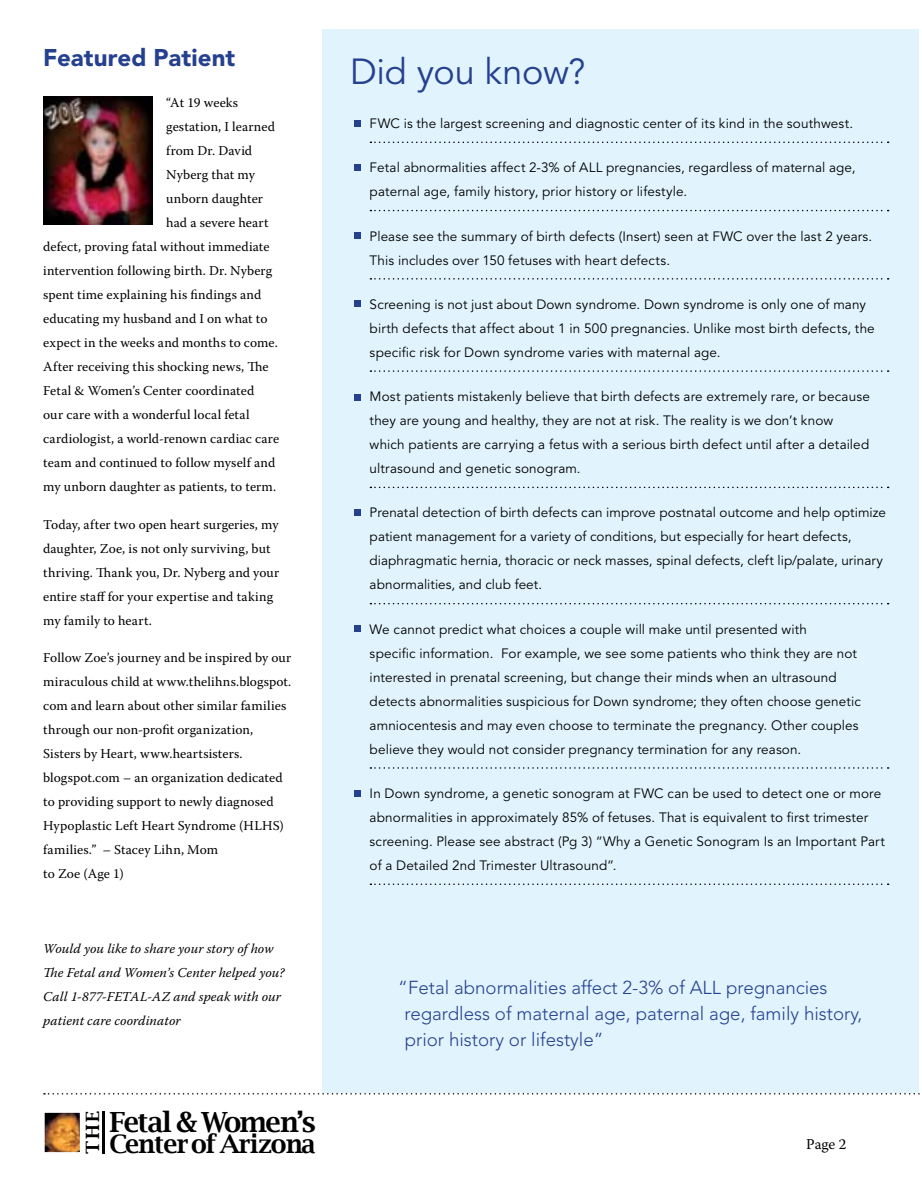
<style>
.page{position:relative;width:922px;height:1185px;background:#fff}
.page>*{position:absolute;margin:0;border:0;box-sizing:border-box;transform-origin:0 0}
.t1{font:36px "Avenir";letter-spacing:-.01em;color:#25408f}
.t2{font:600 27.9px "Lucida Bright";letter-spacing:-.05em;color:#000}
.t3{font:600 25.35px "Lucida Bright";letter-spacing:-.04em;color:#000}
.t4{font:900 24px "Avenir";color:#25408f}
.t5{font:300 18.75px/26.1px "Avenir";color:#25408f}
.t6{font:600 18.3px "Lucida Bright";color:#000}
.t7{font:15px "Warnock Pro";color:#000}
.t8{font:13.5px/24px "Avenir";letter-spacing:.01em;color:#000}
.t9{font:13.5px/24px "Warnock Pro";letter-spacing:.01em;color:#000}
.t10{font:italic 13.5px/24px "Warnock Pro";letter-spacing:.005em;color:#000}
</style>
<div class="page">
<div style="left:322px;top:29px;width:596px;height:1064px;background:#e1f4fd"></div>
<hr style="left:103px;top:1111px;width:2px;height:42px;background:#000">
<svg style="left:44px;top:1112px;width:36px;height:41px"></svg>
<svg style="left:44px;top:1093px;width:876px;height:1px"></svg>
<img style="left:43px;top:97px;width:110px;height:128px">
<svg style="left:370px;top:142px;width:518px;height:1px"></svg>
<svg style="left:370px;top:210px;width:518px;height:1px"></svg>
<svg style="left:370px;top:278px;width:518px;height:2px"></svg>
<svg style="left:370px;top:370px;width:518px;height:2px"></svg>
<svg style="left:370px;top:487px;width:518px;height:1px"></svg>
<svg style="left:370px;top:603px;width:518px;height:1px"></svg>
<svg style="left:370px;top:767px;width:518px;height:2px"></svg>
<svg style="left:370px;top:883px;width:518px;height:2px"></svg>
<div style="left:354px;top:120px;width:7px;height:7px;background:#25408f"></div>
<div style="left:354px;top:164px;width:7px;height:7px;background:#25408f"></div>
<div style="left:354px;top:232px;width:7px;height:6px;background:#25408f"></div>
<div style="left:354px;top:300px;width:7px;height:6px;background:#25408f"></div>
<div style="left:354px;top:395px;width:7px;height:6px;background:#25408f"></div>
<div style="left:354px;top:510px;width:7px;height:6px;background:#25408f"></div>
<div style="left:354px;top:626px;width:7px;height:6px;background:#25408f"></div>
<div style="left:354px;top:790px;width:7px;height:7px;background:#25408f"></div>
<h3 class="t4" style="left:43px;top:43px;width:193px">Featured Patient</h3>
<p class="t9" style="left:166px;top:90px;width:73px">“At 19 weeks</p>
<p class="t9" style="left:166px;top:114px;width:110px">gestation, I learned</p>
<p class="t9" style="left:166px;top:138px;width:87px">from Dr. David</p>
<p class="t9" style="left:166px;top:162px;width:90px">Nyberg that my</p>
<p class="t9" style="left:166px;top:186px;width:98px">unborn daughter</p>
<p class="t9" style="left:166px;top:210px;width:104px">had a severe heart</p>
<p class="t9" style="left:43px;top:234px;width:228px">defect, proving fatal without immediate</p>
<p class="t9" style="left:43px;top:258px;width:230px">intervention following birth. Dr. Nyberg</p>
<p class="t9" style="left:43px;top:282px;width:220px">spent time explaining his findings and</p>
<p class="t9" style="left:43px;top:306px;width:226px">educating my husband and I on what to</p>
<p class="t9" style="left:43px;top:330px;width:236px">expect in the weeks and months to come.</p>
<p class="t9" style="left:43px;top:354px;width:227px">After receiving this shocking news, The</p>
<p class="t9" style="left:43px;top:378px;width:213px">Fetal &amp; Women’s Center coordinated</p>
<p class="t9" style="left:43px;top:402px;width:208px">our care with a wonderful local fetal</p>
<p class="t9" style="left:43px;top:426px;width:237px">cardiologist, a world-renown cardiac care</p>
<p class="t9" style="left:43px;top:450px;width:233px">team and continued to follow myself and</p>
<p class="t9" style="left:43px;top:474px;width:234px">my unborn daughter as patients, to term.</p>
<p class="t9" style="left:43px;top:512px;width:237px">Today, after two open heart surgeries, my daughter, Zoe, is not only surviving, but thriving. Thank you, Dr. Nyberg and your entire staff for your expertise and taking my family to heart.</p>
<p class="t9" style="left:43px;top:645px;width:250px">Follow Zoe’s journey and be inspired by our miraculous child at www.thelihns.blogspot. com and learn about other similar families through our non-profit organization, Sisters by Heart, www.heartsisters. blogspot.com – an organization dedicated to providing support to newly diagnosed Hypoplastic Left Heart Syndrome (HLHS) families.” – Stacey Lihn, Mom<br>to Zoe (Age 1)</p>
<p class="t10" style="left:43px;top:936px;width:243px">Would you like to share your story of how The Fetal and Women’s Center helped you?<br>Call 1-877-FETAL-AZ and speak with our patient care coordinator</p>
<h3 class="t6" style="left:82px;top:1154px;width:45px;rotate:-90deg">THE</h3>
<h2 class="t2" style="left:110px;top:1105px;width:208px">Fetal &amp; Women’s</h2>
<h3 class="t3" style="left:110px;top:1129px;width:207px">Center of Arizona</h3>
<h1 class="t1" style="left:350px;top:51px;width:237px">Did you know?</h1>
<p class="t8" style="left:369px;top:112px;width:485px">FWC is the largest screening and diagnostic center of its kind in the southwest.</p>
<p class="t8" style="left:369px;top:156px;width:487px">Fetal abnormalities affect 2-3% of ALL pregnancies, regardless of maternal age, paternal age, family history, prior history or lifestyle.</p>
<p class="t8" style="left:369px;top:224px;width:504px">Please see the summary of birth defects (Insert) seen at FWC over the last 2 years.<br>This includes over 150 fetuses with heart defects.</p>
<p class="t8" style="left:369px;top:293px;width:506px">Screening is not just about Down syndrome. Down syndrome is only one of many birth defects that affect about 1 in 500 pregnancies. Unlike most birth defects, the specific risk for Down syndrome varies with maternal age.</p>
<p class="t8" style="left:369px;top:385px;width:501px">Most patients mistakenly believe that birth defects are extremely rare, or because they are young and healthy, they are not at risk. The reality is we don’t know which patients are carrying a fetus with a serious birth defect until after a detailed ultrasound and genetic sonogram.</p>
<p class="t8" style="left:369px;top:501px;width:517px">Prenatal detection of birth defects can improve postnatal outcome and help optimize patient management for a variety of conditions, but especially for heart defects, diaphragmatic hernia, thoracic or neck masses, spinal defects, cleft lip/palate, urinary abnormalities, and club feet.</p>
<p class="t8" style="left:369px;top:617px;width:492px">We cannot predict what choices a couple will make until presented with<br>specific information. For example, we see some patients who think they are not interested in prenatal screening, but change their minds when an ultrasound detects abnormalities suspicious for Down syndrome; they often choose genetic amniocentesis and may even choose to terminate the pregnancy. Other couples believe they would not consider pregnancy termination for any reason.</p>
<p class="t8" style="left:369px;top:782px;width:517px">In Down syndrome, a genetic sonogram at FWC can be used to detect one or more abnormalities in approximately 85% of fetuses. That is equivalent to first trimester screening. Please see abstract (Pg 3) “Why a Genetic Sonogram Is an Important Part of a Detailed 2nd Trimester Ultrasound”.</p>
<h3 class="t5" style="left:404px;top:974px;width:459px;text-indent:-6px">“Fetal abnormalities affect 2-3% of ALL pregnancies regardless of maternal age, paternal age, family history, prior history or lifestyle”</h3>
<p class="t7" style="left:806px;top:1135px;width:42px">Page 2</p>
</div>
